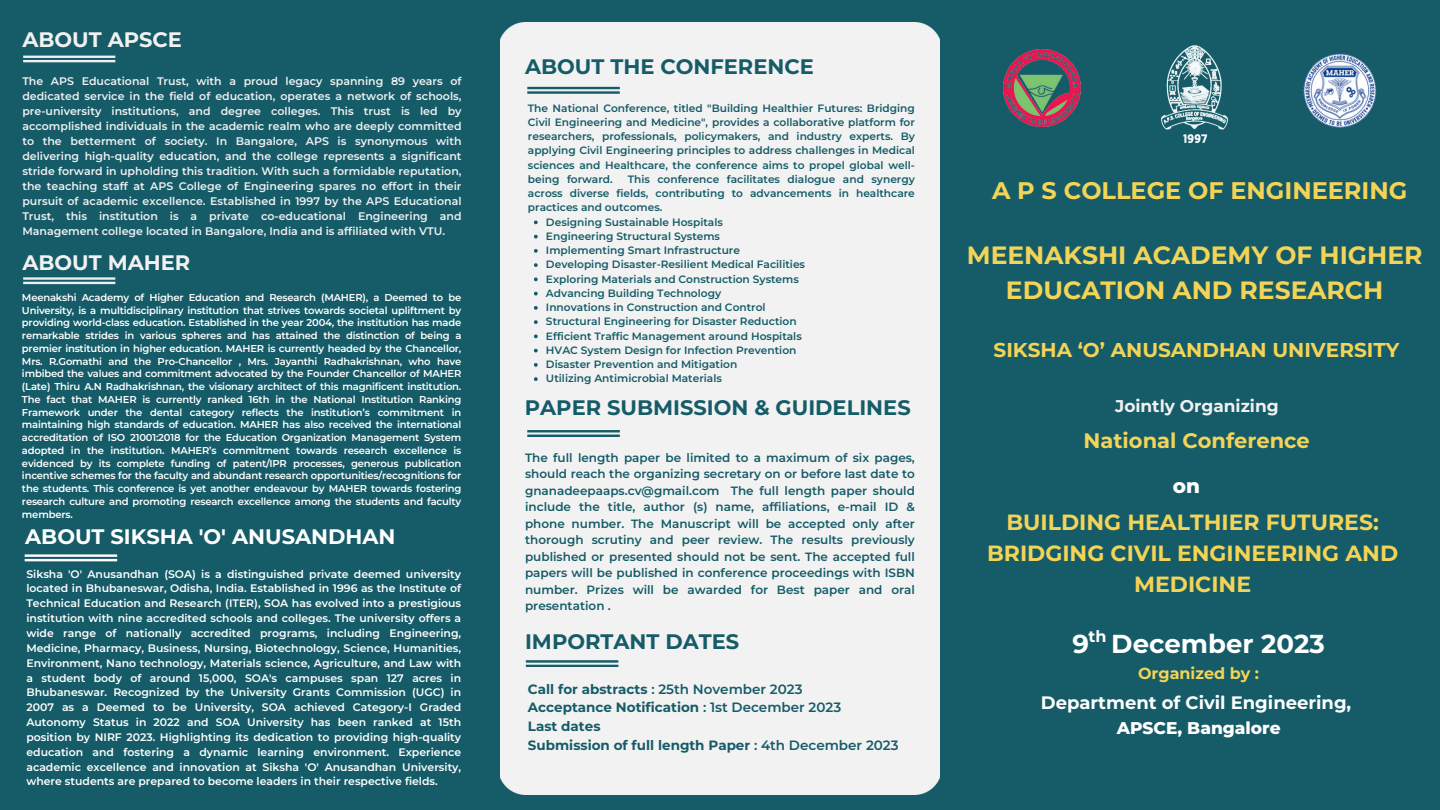
<style>
.page{position:relative;width:1440px;height:810px;background:#155c68}
.page>*{position:absolute;margin:0;border:0;box-sizing:border-box;transform-origin:0 0}
.t1{font:700 26px "Montserrat";color:#fff}
.t2{font:700 25px "Montserrat";color:#f4d456}
.t3{font:700 24px "Montserrat";color:#f4d456}
.t4{font:700 22px/30.8px "Montserrat";color:#f4d456;text-align:center}
.t5{font:700 21px "Montserrat";color:#155c68}
.t6{font:700 21px "Montserrat";color:#fff}
.t7{font:700 21px "Montserrat";color:#f1f1f1}
.t8{font:700 21px "Montserrat";color:#f4d456}
.t9{font:700 20px "Montserrat";color:#f4d456}
.t10{font:800 20px "Montserrat";color:#fff}
.t11{font:700 18px "Montserrat";color:#fff}
.t12{font:700 17px "Montserrat";color:#f1f1f1}
.t13{font:800 17px "Montserrat";color:#fff}
.t14{font:700 16px "Montserrat";color:#f4d456}
.t15{font:700 16px "Montserrat";color:#fff}
.t16{font:700 13.5px "Montserrat";color:#155c68}
.t17{font:600 13.5px "Montserrat";color:#155c68}
.t18{font:600 12px/16.5px "Montserrat";color:#155c68;text-align:justify}
.t19{font:600 11px/15px "Montserrat";color:#eff0f2;text-align:justify}
.t20{font:600 10.9px/14.8px "Montserrat";color:#fff;text-align:justify}
.t21{font:600 10.6px/14.2px "Montserrat";color:#155c68;text-align:justify}
.t22{font:600 10px/12.8px "Montserrat";letter-spacing:-.02em;color:#fff;text-align:justify}
.s1{font-weight:700}
.s2{font-weight:600}
</style>
<div class="page">
<div style="left:501px;top:23px;width:438px;height:771px;background:#f2f2f2"></div>
<svg style="left:534px;top:220px;width:4px;height:4px"></svg>
<svg style="left:534px;top:235px;width:4px;height:3px"></svg>
<svg style="left:534px;top:249px;width:4px;height:4px"></svg>
<svg style="left:534px;top:263px;width:4px;height:4px"></svg>
<svg style="left:534px;top:277px;width:4px;height:4px"></svg>
<svg style="left:534px;top:292px;width:4px;height:3px"></svg>
<svg style="left:534px;top:306px;width:4px;height:4px"></svg>
<svg style="left:534px;top:320px;width:4px;height:4px"></svg>
<svg style="left:534px;top:334px;width:4px;height:4px"></svg>
<svg style="left:534px;top:349px;width:4px;height:3px"></svg>
<svg style="left:534px;top:363px;width:4px;height:4px"></svg>
<svg style="left:534px;top:377px;width:4px;height:4px"></svg>
<hr style="left:527px;top:435px;width:93px;height:2px;background:#155c68">
<hr style="left:527px;top:430px;width:93px;height:2px;background:#155c68">
<hr style="left:526px;top:665px;width:92px;height:2px;background:#155c68">
<hr style="left:526px;top:660px;width:92px;height:3px;background:#155c68">
<img style="left:1303px;top:53px;width:74px;height:75px">
<img style="left:1003px;top:50px;width:78px;height:77px">
<img style="left:1161px;top:45px;width:67px;height:99px">
<hr style="left:23px;top:60px;width:92px;height:2px;background:#eff0f2">
<hr style="left:23px;top:56px;width:92px;height:2px;background:#eff0f2">
<hr style="left:23px;top:282px;width:92px;height:2px;background:#eff0f2">
<hr style="left:23px;top:277px;width:92px;height:3px;background:#eff0f2">
<hr style="left:25px;top:559px;width:92px;height:2px;background:#fff">
<hr style="left:25px;top:554px;width:92px;height:3px;background:#fff">
<hr style="left:527px;top:91px;width:93px;height:3px;background:#155c68">
<hr style="left:527px;top:87px;width:93px;height:2px;background:#155c68">
<p class="t7" style="left:22px;top:27px;width:161px">ABOUT APSCE</p>
<p class="t19" style="left:22px;top:74px;width:441px">The APS Educational Trust, with a proud legacy spanning 89 years of dedicated service in the field of education, operates a network of schools, pre-university institutions, and degree colleges. This trust is led by accomplished individuals in the academic realm who are deeply committed to the betterment of society. In Bangalore, APS is synonymous with delivering high-quality education, and the college represents a significant stride forward in upholding this tradition. With such a formidable reputation, the teaching staff at APS College of Engineering spares no effort in their pursuit of academic excellence. Established in 1997 by the APS Educational Trust, this institution is a private co-educational Engineering and Management college located in Bangalore, India and is affiliated with VTU.</p>
<p class="t7" style="left:22px;top:249px;width:169px">ABOUT MAHER</p>
<p class="t22" style="left:22px;top:291px;width:441px">Meenakshi Academy of Higher Education and Research (MAHER), a Deemed to be University, is a multidisciplinary institution that strives towards societal upliftment by providing world-class education. Established in the year 2004, the institution has made remarkable strides in various spheres and has attained the distinction of being a premier institution in higher education. MAHER is currently headed by the Chancellor, Mrs. R.Gomathi and the Pro-Chancellor , Mrs. Jayanthi Radhakrishnan, who have imbibed the values and commitment advocated by the Founder Chancellor of MAHER (Late) Thiru A.N Radhakrishnan, the visionary architect of this magnificent institution.<br>The fact that MAHER is currently ranked 16th in the National Institution Ranking Framework under the dental category reflects the institution’s commitment in maintaining high standards of education. MAHER has also received the international accreditation of ISO 21001:2018 for the Education Organization Management System adopted in the institution. MAHER’s commitment towards research excellence is evidenced by its complete funding of patent/IPR processes, generous publication incentive schemes for the faculty and abundant research opportunities/recognitions for the students. This conference is yet another endeavour by MAHER towards fostering research culture and promoting research excellence among the students and faculty members.</p>
<p class="t6" style="left:25px;top:523px;width:372px">ABOUT SIKSHA 'O' ANUSANDHAN</p>
<p class="t20" style="left:26px;top:566px;width:436px">Siksha 'O' Anusandhan (SOA) is a distinguished private deemed university located in Bhubaneswar, Odisha, India. Established in 1996 as the Institute of Technical Education and Research (ITER), SOA has evolved into a prestigious institution with nine accredited schools and colleges. The university offers a wide range of nationally accredited programs, including Engineering, Medicine, Pharmacy, Business, Nursing, Biotechnology, Science, Humanities, Environment, Nano technology, Materials science, Agriculture, and Law with a student body of around 15,000, SOA's campuses span 127 acres in Bhubaneswar. Recognized by the University Grants Commission (UGC) in 2007 as a Deemed to be University, SOA achieved Category-I Graded Autonomy Status in 2022 and SOA University has been ranked at 15th position by NIRF 2023. Highlighting its dedication to providing high-quality education and fostering a dynamic learning environment. Experience academic excellence and innovation at Siksha 'O' Anusandhan University, where students are prepared to become leaders in their respective fields.</p>
<p class="t5" style="left:525px;top:54px;width:290px">ABOUT THE CONFERENCE</p>
<p class="t21" style="left:528px;top:101px;width:388px">The National Conference, titled "Building Healthier Futures: Bridging Civil Engineering and Medicine", provides a collaborative platform for researchers, professionals, policymakers, and industry experts. By applying Civil Engineering principles to address challenges in Medical sciences and Healthcare, the conference aims to propel global well&shy;being forward.</p>
<p class="t21" style="left:528px;top:172px;width:388px;text-indent:100px">This conference facilitates dialogue and synergy across diverse fields, contributing to advancements in healthcare practices and outcomes.</p>
<p class="t21" style="left:546px;top:215px;width:178px">Designing Sustainable Hospitals</p>
<p class="t21" style="left:546px;top:229px;width:176px">Engineering Structural Systems</p>
<p class="t21" style="left:546px;top:243px;width:196px">Implementing Smart Infrastructure</p>
<p class="t21" style="left:546px;top:258px;width:261px">Developing Disaster-Resilient Medical Facilities</p>
<p class="t21" style="left:546px;top:272px;width:254px">Exploring Materials and Construction Systems</p>
<p class="t21" style="left:546px;top:286px;width:177px">Advancing Building Technology</p>
<p class="t21" style="left:546px;top:300px;width:221px">Innovations in Construction and Control</p>
<p class="t21" style="left:546px;top:315px;width:252px">Structural Engineering for Disaster Reduction</p>
<p class="t21" style="left:546px;top:329px;width:257px">Efficient Traffic Management around Hospitals</p>
<p class="t21" style="left:546px;top:343px;width:252px">HVAC System Design for Infection Prevention</p>
<p class="t21" style="left:546px;top:357px;width:193px">Disaster Prevention and Mitigation</p>
<p class="t21" style="left:546px;top:372px;width:177px">Utilizing Antimicrobial Materials</p>
<p class="t5" style="left:525px;top:395px;width:387px">PAPER SUBMISSION &amp; GUIDELINES</p>
<p class="t18" style="left:525px;top:449px;width:391px">The full length paper be limited to a maximum of six pages, should reach the organizing secretary on or before last date to gnanadeepaaps.cv@gmail.com The full length paper should include the title, author (s) name, affiliations, e-mail ID &amp; phone number. The Manuscript will be accepted only after thorough scrutiny and peer review. The results previously published or presented should not be sent. The accepted full papers will be published in conference proceedings with ISBN number. Prizes will be awarded for Best paper and oral presentation .</p>
<p class="t5" style="left:525px;top:628px;width:216px">IMPORTANT DATES</p>
<p class="t17" style="left:528px;top:680px;width:276px"><span class="s1">Call for abstracts</span> : 25th November 2023</p>
<p class="t16" style="left:528px;top:699px;width:315px">Acceptance Notification <span class="s2">: 1st December 2023</span></p>
<p class="t16" style="left:528px;top:718px;width:74px">Last dates</p>
<p class="t16" style="left:528px;top:737px;width:372px">Submission of full length Paper <span class="s2">: 4th December 2023</span></p>
<p class="t3" style="left:992px;top:175px;width:417px">A P S COLLEGE OF ENGINEERING</p>
<p class="t2" style="left:967px;top:240px;width:457px">MEENAKSHI ACADEMY OF HIGHER</p>
<p class="t2" style="left:1006px;top:275px;width:379px">EDUCATION AND RESEARCH</p>
<p class="t9" style="left:994px;top:338px;width:407px">SIKSHA ‘O’ ANUSANDHAN UNIVERSITY</p>
<p class="t12" style="left:1115px;top:395px;width:165px">Jointly Organizing</p>
<p class="t8" style="left:1084px;top:428px;width:228px">National Conference</p>
<p class="t10" style="left:1173px;top:473px;width:29px">on</p>
<p class="t4" style="left:987px;top:507px;width:413px">BUILDING HEALTHIER FUTURES:<br>BRIDGING CIVIL ENGINEERING AND<br>MEDICINE</p>
<p class="t15" style="left:1089px;top:627px;width:20px">th</p>
<p class="t1" style="left:1073px;top:628px;width:254px">9 December 2023</p>
<p class="t14" style="left:1138px;top:664px;width:123px">Organized by :</p>
<p class="t11" style="left:1041px;top:691px;width:312px">Department of Civil Engineering,</p>
<p class="t13" style="left:1117px;top:718px;width:165px">APSCE, Bangalore</p>
</div>
